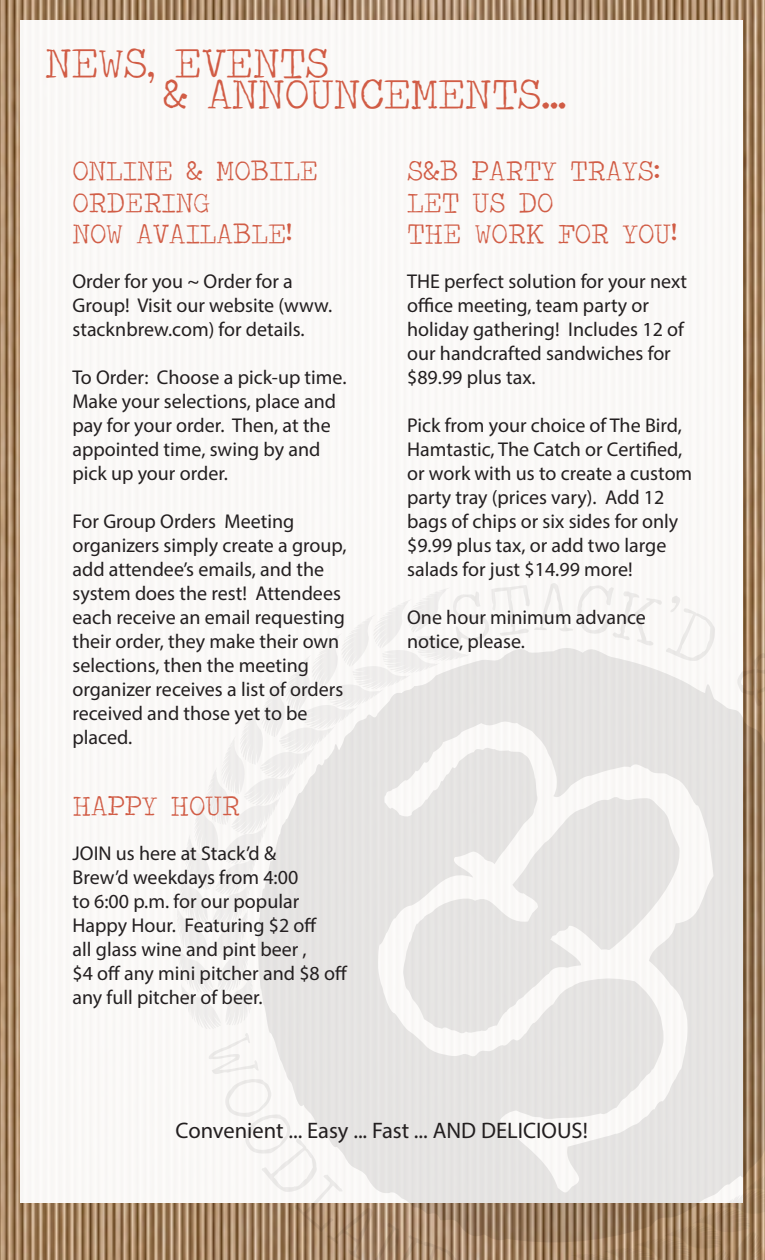
<style>
.page{position:relative;width:765px;height:1260px;background:#fff}
.page>*{position:absolute;margin:0;border:0;box-sizing:border-box;transform-origin:0 0}
.SANDWICH_TITLES{font:45px "Traveling Typewriter";letter-spacing:-.005em;color:#d15c45}
.SANDWICH_TITLES-2{font:30px/31.2px "Traveling Typewriter";color:#d15c45}
.SANDWICH_TITLES-3{font:22.5px "Myriad Pro";color:#231f20}
.SANDWICH_TITLES-4{font:20px/24px "Myriad Pro";color:#231f20}
</style>
<div class="page">
<img style="left:0;top:0;width:765px;height:1260px">
<div style="left:20px;top:20px;width:723px;height:1182px;background:#faf9f7"></div>
<svg style="left:258px;top:644px;width:507px;height:598px"></svg>
<svg style="left:378px;top:721px;width:336px;height:473px;fill:#e6e4e3"></svg>
<svg style="left:571px;top:1169px;width:194px;height:91px;background:#b7a28c"></svg>
<svg style="left:177px;top:589px;width:489px;height:440px"></svg>
<svg style="left:258px;top:1106px;width:39px;height:56px"></svg>
<p class="SANDWICH_TITLES" style="left:45px;top:33px;width:286px">NEWS, EVENTS</p>
<p class="SANDWICH_TITLES" style="left:163px;top:64px;width:405px">&amp; ANNOUNCEMENTS...</p>
<p class="SANDWICH_TITLES-2" style="left:72px;top:154px;width:247px">ONLINE &amp; MOBILE<br>ORDERING</p>
<p class="SANDWICH_TITLES-2" style="left:72px;top:217px;width:221px">NOW AVAILABLE!</p>
<p class="SANDWICH_TITLES-4" style="left:72px;top:269px;width:261px">Order for you ~ Order for a<br>Group! Visit our website (www. stacknbrew.com) for details.</p>
<p class="SANDWICH_TITLES-4" style="left:72px;top:365px;width:276px">To Order: Choose a pick-up time.<br>Make your selections, place and pay for your order. Then, at the appointed time, swing by and pick up your order.</p>
<p class="SANDWICH_TITLES-4" style="left:72px;top:509px;width:276px">For Group Orders Meeting organizers simply create a group, add attendee’s emails, and the system does the rest! Attendees each receive an email requesting their order, they make their own selections, then the meeting organizer receives a list of orders received and those yet to be placed.</p>
<p class="SANDWICH_TITLES-2" style="left:72px;top:789px;width:169px">HAPPY HOUR</p>
<p class="SANDWICH_TITLES-4" style="left:72px;top:841px;width:276px">JOIN us here at Stack’d &amp;<br>Brew’d weekdays from 4:00<br>to 6:00 p.m. for our popular<br>Happy Hour. Featuring $2 off<br>all glass wine and pint beer ,<br>$4 off any mini pitcher and $8 off any full pitcher of beer.</p>
<p class="SANDWICH_TITLES-2" style="left:407px;top:154px;width:254px">S&amp;B PARTY TRAYS:</p>
<p class="SANDWICH_TITLES-2" style="left:407px;top:186px;width:148px">LET US DO</p>
<p class="SANDWICH_TITLES-2" style="left:407px;top:217px;width:272px">THE WORK FOR YOU!</p>
<p class="SANDWICH_TITLES-4" style="left:407px;top:269px;width:282px">THE perfect solution for your next office meeting, team party or holiday gathering! Includes 12 of our handcrafted sandwiches for $89.99 plus tax.</p>
<p class="SANDWICH_TITLES-4" style="left:407px;top:413px;width:287px">Pick from your choice of The Bird,<br>Hamtastic, The Catch or Certified, or work with us to create a custom party tray (prices vary). Add 12 bags of chips or six sides for only $9.99 plus tax, or add two large salads for just $14.99 more!</p>
<p class="SANDWICH_TITLES-4" style="left:407px;top:605px;width:240px">One hour minimum advance notice, please.</p>
<p class="SANDWICH_TITLES-3" style="left:176px;top:1117px;width:414px">Convenient ... Easy ... Fast ... AND DELICIOUS!</p>
</div>
